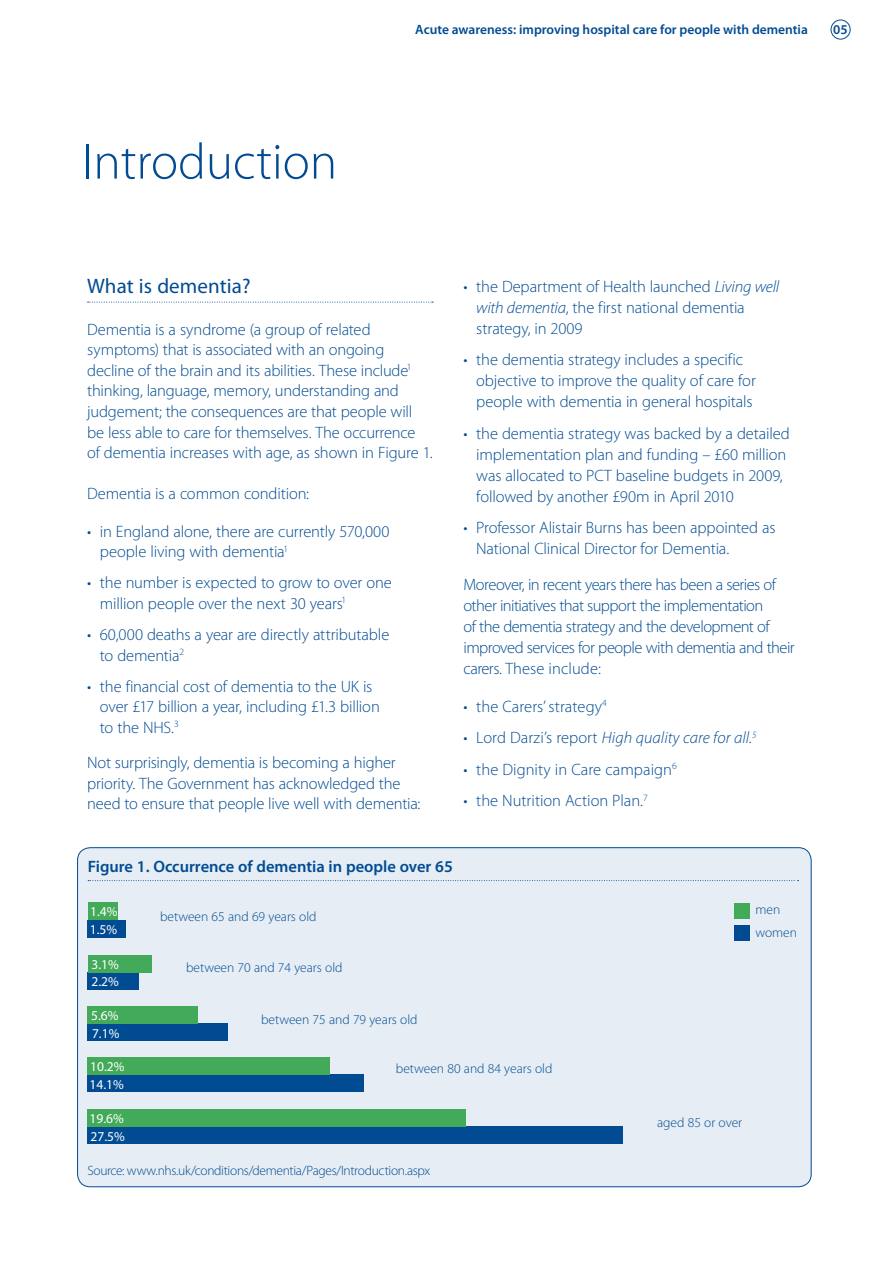
<style>
.page{position:relative;width:893px;height:1263px;background:#fff}
.page>*{position:absolute;margin:0;border:0;box-sizing:border-box;transform-origin:0 0}
.t1{font:300 51px "Myriad Pro";color:#004b92}
.t2{font:21px "Myriad Pro";letter-spacing:.005em;color:#004b92}
.t3{font:300 16.5px/20.5px "Myriad Pro";letter-spacing:-.01em;color:#004b92}
.t4{font:300 16.5px/21px "Myriad Pro";letter-spacing:-.035em;color:#004b92}
.t5{font:600 16.5px "Myriad Pro";color:#004b92}
.t6{font:italic 300 16.5px "Myriad Pro";letter-spacing:.005em;color:#004b92}
.t7{font:300 13.5px/23.2px "Myriad Pro";color:#004b92}
.t8{font:300 13.5px "Myriad Pro";letter-spacing:-.025em;color:#004b92}
.t9{font:600 13.5px "Myriad Pro";color:#004b92}
.t10{font:13.5px/17.7px "Myriad Pro";color:#fff}
.s1{font-style:italic}
.s2{font-style:normal}
</style>
<div class="page">
<div style="left:831px;top:20px;width:19px;height:19px;border:1px solid #004b92;border-radius:50%"></div>
<svg style="left:88px;top:302px;width:345px;height:1px"></svg>
<div style="left:78px;top:848px;width:733px;height:339px;background:#e6edf4;border-radius:13px"></div>
<svg style="left:88px;top:880px;width:711px;height:1px"></svg>
<div style="left:87px;top:1126px;width:536px;height:17px;background:#004b92"></div>
<div style="left:88px;top:1109px;width:378px;height:17px;background:#43aa59"></div>
<div style="left:87px;top:1075px;width:276px;height:17px;background:#004b92"></div>
<div style="left:88px;top:1057px;width:242px;height:17px;background:#43aa59"></div>
<div style="left:88px;top:1023px;width:140px;height:17px;background:#004b92"></div>
<div style="left:88px;top:1006px;width:110px;height:17px;background:#43aa59"></div>
<div style="left:88px;top:972px;width:51px;height:17px;background:#004b92"></div>
<div style="left:88px;top:955px;width:64px;height:17px;background:#43aa59"></div>
<div style="left:88px;top:920px;width:38px;height:17px;background:#004b92"></div>
<div style="left:88px;top:903px;width:29px;height:17px;background:#43aa59"></div>
<div style="left:734px;top:904px;width:15px;height:15px;background:#43aa59"></div>
<div style="left:734px;top:925px;width:15px;height:16px;background:#004b92"></div>
<h1 class="t1" style="left:82px;top:134px;width:257px">Introduction</h1>
<p class="t9" style="left:415px;top:22px;width:394px">Acute awareness: improving hospital care for people with dementia</p>
<p class="t9" style="left:833px;top:22px;width:16px">05</p>
<p class="t2" style="left:87px;top:275px;width:165px">What is dementia?</p>
<p class="t3" style="left:87px;top:319px;width:347px">Dementia is a syndrome (a group of related symptoms) that is associated with an ongoing decline of the brain and its abilities. These include<sup>1 </sup>thinking, language, memory, understanding and judgement; the consequences are that people will be less able to care for themselves. The occurrence of dementia increases with age, as shown in Figure 1.</p>
<p class="t3" style="left:87px;top:484px;width:223px">Dementia is a common condition:</p>
<p class="t3" style="left:100px;top:521px;width:291px;text-indent:-13px">• in England alone, there are currently 570,000 people living with dementia<sup>1</sup></p>
<p class="t3" style="left:100px;top:573px;width:294px;text-indent:-13px">• the number is expected to grow to over one million people over the next 30 years<sup>1</sup></p>
<p class="t3" style="left:100px;top:624px;width:291px;text-indent:-13px">• 60,000 deaths a year are directly attributable to dementia<sup>2</sup></p>
<p class="t3" style="left:100px;top:676px;width:281px;text-indent:-13px">• the financial cost of dementia to the UK is over £17 billion a year, including £1.3 billion to the NHS.<sup>3</sup></p>
<p class="t3" style="left:87px;top:752px;width:335px">Not surprisingly, dementia is becoming a higher priority. The Government has acknowledged the need to ensure that people live well with dementia:</p>
<p class="t3" style="left:476px;top:276px;width:305px;line-height:21px;text-indent:-13px">• the Department of Health launched <span class="s1">Living well with dementia</span>, the first national dementia strategy, in 2009</p>
<p class="t3" style="left:476px;top:349px;width:281px;line-height:21px;text-indent:-13px">• the dementia strategy includes a specific objective to improve the quality of care for people with dementia in general hospitals</p>
<p class="t3" style="left:476px;top:423px;width:315px;line-height:21px;text-indent:-13px">• the dementia strategy was backed by a detailed implementation plan and funding – £60 million was allocated to PCT baseline budgets in 2009, followed by another £90m in April 2010</p>
<p class="t3" style="left:476px;top:517px;width:301px;line-height:21px;text-indent:-13px">• Professor Alistair Burns has been appointed as<br>National Clinical Director for Dementia.</p>
<p class="t4" style="left:463px;top:574px;width:333px">Moreover, in recent years there has been a series of other initiatives that support the implementation<br>of the dementia strategy and the development of improved services for people with dementia and their carers. These include:</p>
<p class="t3" style="left:463px;top:696px;width:145px">• the Carers’ strategy<sup>4</sup></p>
<p class="t6" style="left:463px;top:729px;width:295px"><span class="s2">• Lord Darzi’s report</span> High quality care for all.<sup>5</sup></p>
<p class="t3" style="left:463px;top:759px;width:215px">• the Dignity in Care campaign<sup>6</sup></p>
<p class="t3" style="left:463px;top:791px;width:186px">• the Nutrition Action Plan.<sup>7</sup></p>
<p class="t5" style="left:88px;top:857px;width:367px">Figure 1. Occurrence of dementia in people over 65</p>
<p class="t7" style="left:160px;top:905px;width:158px">between 65 and 69 years old</p>
<p class="t7" style="left:186px;top:956px;width:158px">between 70 and 74 years old</p>
<p class="t7" style="left:261px;top:1008px;width:158px">between 75 and 79 years old</p>
<p class="t7" style="left:396px;top:1057px;width:158px">between 80 and 84 years old</p>
<p class="t10" style="left:90px;top:902px;width:29px">1.4%</p>
<p class="t10" style="left:90px;top:921px;width:29px">1.5%</p>
<p class="t10" style="left:91px;top:955px;width:29px">3.1%<br>2.2%</p>
<p class="t10" style="left:91px;top:1007px;width:30px">5.6%<br>7.1%</p>
<p class="t10" style="left:90px;top:1058px;width:36px;line-height:18.1px">10.2%<br>14.1%</p>
<p class="t10" style="left:90px;top:1110px;width:37px">19.6%<br>27.5%</p>
<p class="t8" style="left:87px;top:1163px;width:344px">Source: www.nhs.uk/conditions/dementia/Pages/Introduction.aspx</p>
<p class="t7" style="left:755px;top:898px;width:43px">men women</p>
<p class="t7" style="left:657px;top:1111px;width:87px">aged 85 or over</p>
</div>
